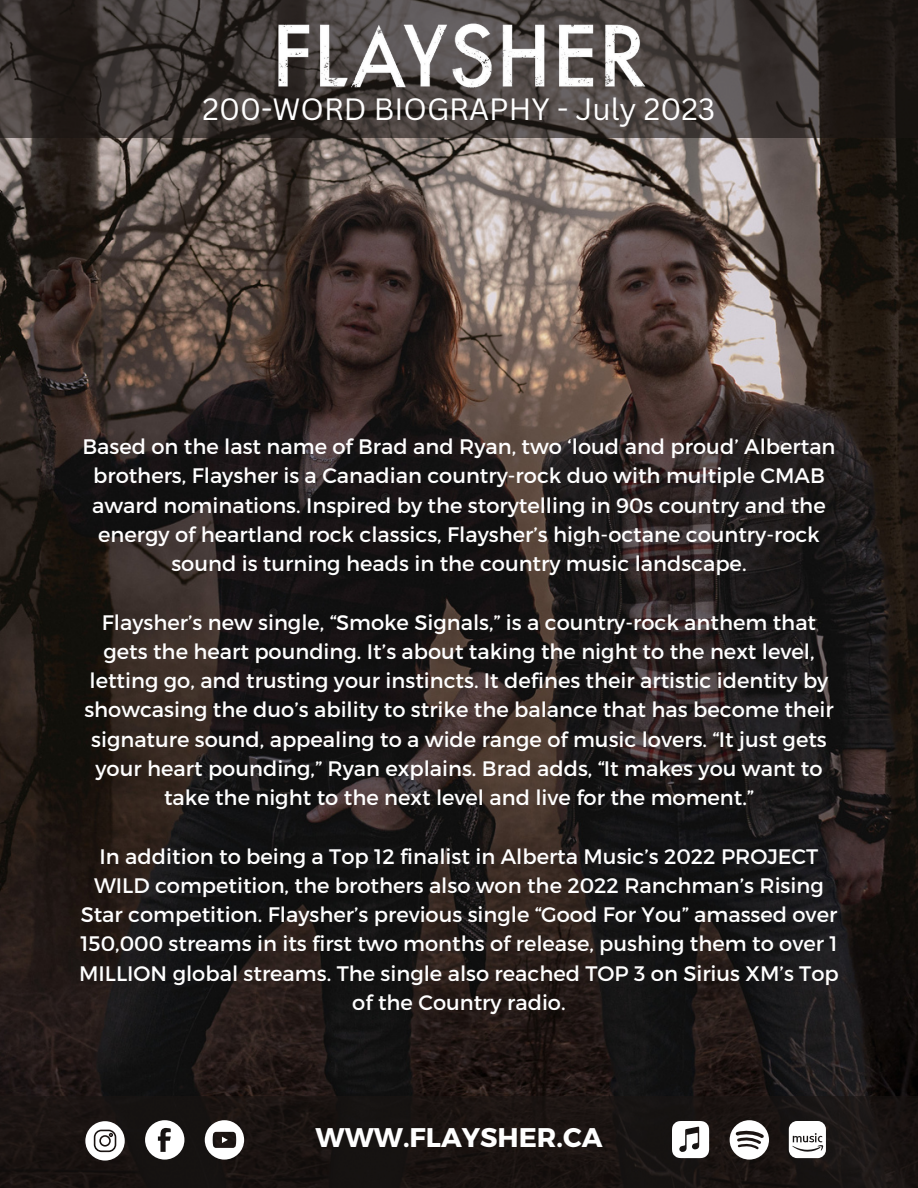
<style>
.page{position:relative;width:918px;height:1188px;background:#fff}
.page>*{position:absolute;margin:0;border:0;box-sizing:border-box;transform-origin:0 0}
.t1{font:30px "Canva Sans";color:#fff}
.t2{font:700 27px "Montserrat";color:#fff}
.t3{font:21px/29.2px "Montserrat";color:#fff;text-align:center}
</style>
<div class="page">
<img style="left:0;top:138px;width:918px;height:958px">
<svg style="left:0;top:0;width:918px;height:138px;background:#3b3432"></svg>
<img style="left:272px;top:15px;width:374px;height:77px">
<div style="left:0;top:1096px;width:918px;height:92px;background:#1a1513"></div>
<svg style="left:145px;top:1120px;width:39px;height:40px"></svg>
<svg style="left:85px;top:1121px;width:40px;height:40px"></svg>
<svg style="left:205px;top:1120px;width:39px;height:40px"></svg>
<svg style="left:672px;top:1121px;width:37px;height:37px"></svg>
<svg style="left:789px;top:1121px;width:37px;height:37px"></svg>
<svg style="left:730px;top:1120px;width:39px;height:40px"></svg>
<p class="t1" style="left:203px;top:88px;width:514px">200-WORD BIOGRAPHY - July 2023</p>
<p class="t3" style="left:82px;top:431px;width:755px">Based on the last name of Brad and Ryan, two ‘loud and proud’ Albertan brothers, Flaysher is a Canadian country-rock duo with multiple CMAB award nominations. Inspired by the storytelling in 90s country and the energy of heartland rock classics, Flaysher’s high-octane country-rock sound is turning heads in the country music landscape.</p>
<p class="t3" style="left:84px;top:607px;width:751px">Flaysher’s new single, “Smoke Signals,” is a country-rock anthem that gets the heart pounding. It’s about taking the night to the next level, letting go, and trusting your instincts. It defines their artistic identity by showcasing the duo’s ability to strike the balance that has become their signature sound, appealing to a wide range of music lovers. “It just gets your heart pounding,” Ryan explains. Brad adds, “It makes you want to take the night to the next level and live for the moment.”</p>
<p class="t3" style="left:79px;top:841px;width:761px">In addition to being a Top 12 finalist in Alberta Music’s 2022 PROJECT WILD competition, the brothers also won the 2022 Ranchman’s Rising Star competition. Flaysher’s previous single “Good For You” amassed over 150,000 streams in its first two months of release, pushing them to over 1<br>MILLION global streams. The single also reached TOP 3 on Sirius XM’s Top of the Country radio.</p>
<p class="t2" style="left:316px;top:1120px;width:288px">WWW.FLAYSHER.CA</p>
</div>
